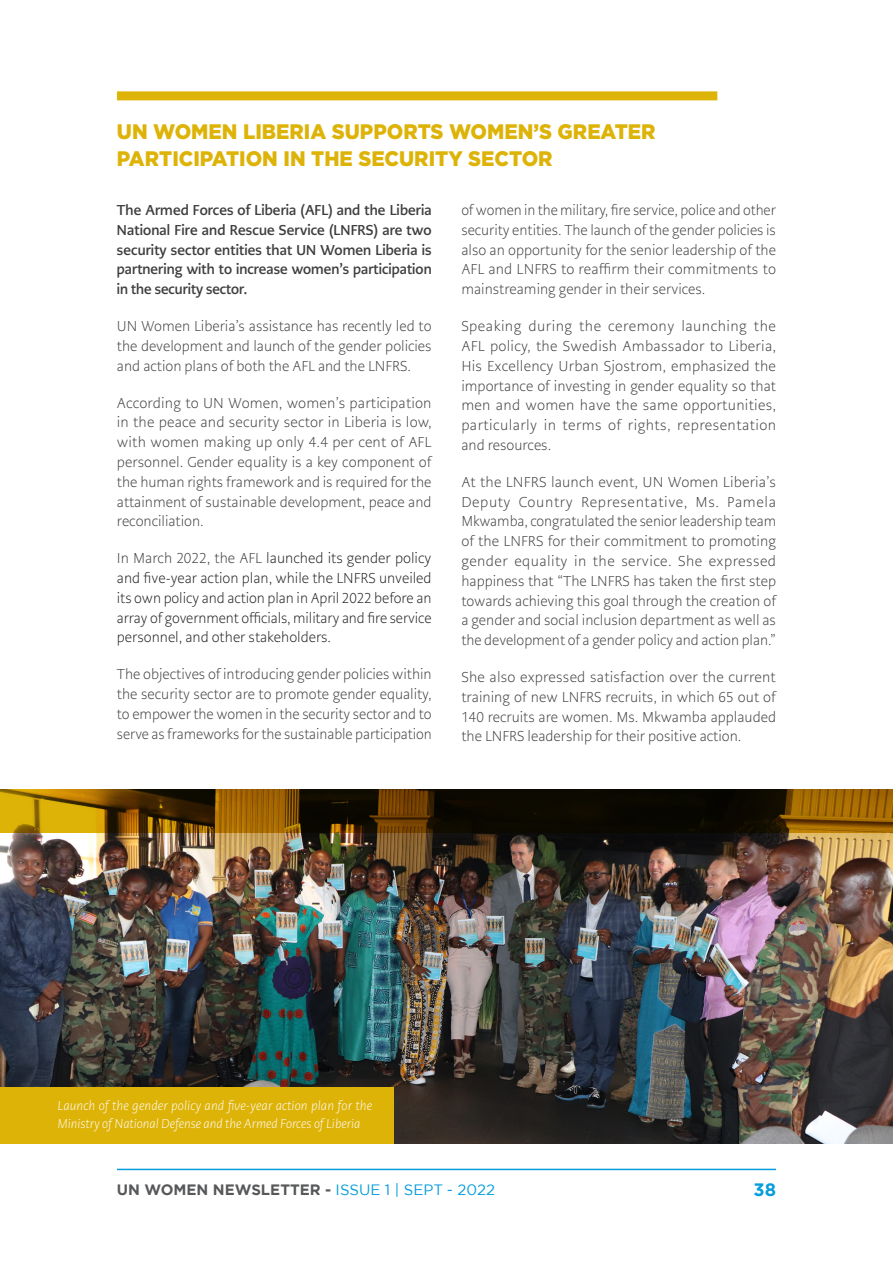
<style>
.page{position:relative;width:893px;height:1263px;background:#fff}
.page>*{position:absolute;margin:0;border:0;box-sizing:border-box;transform-origin:0 0}
.h2_women_peace_secur{font:900 21px/27px "Gotham";color:#deb308;scale:.95 1}
.t1{font:700 18px "Gotham";color:#069ddc}
.t2{font:700 15px "Gotham";color:#57585a}
.text_normal{font:300 14.25px/19.8px "PMN Caecilia Sans Text";color:#3e3e3f;text-align:justify}
.text_normal-2{font:300 14.25px/19.8px "PMN Caecilia Sans Text";color:#3e3e3f;text-align:justify;scale:.95 1}
.text_normal-3{font:300 14.25px/19.8px "PMN Caecilia Sans Text";color:#3e3e3f;text-align:justify;scale:.93 1}
.text_normal-4{font:300 14.25px/19.8px "PMN Caecilia Sans Text";color:#1e1e1e;text-align:justify;scale:.96 1}
.text_normal_first_pa{font:700 14.25px/19.8px "PMN Caecilia Sans Head";letter-spacing:.005em;color:#3e3e3f;text-align:justify;scale:.96 1}
.picture_caption{font:italic 300 12.75px/18px "PMN Caecilia Sans Text";color:#fff}
.s1{color:#3e3e3f}
.s2{font-weight:400;color:#069ddc}
</style>
<div class="page">
<hr style="left:117px;top:1169px;width:659px;height:1px;background:#069ddc">
<div style="left:117px;top:91px;width:600px;height:9px;background:#deb308"></div>
<img style="left:0;top:833px;width:893px;height:311px">
<div style="left:0;top:1087px;width:393px;height:57px;background:#deb308"></div>
<svg style="left:0;top:789px;width:893px;height:44px"></svg>
<p class="h2_women_peace_secur" style="left:117px;top:117px;width:568px">UN WOMEN LIBERIA SUPPORTS WOMEN’S GREATER<br>PARTICIPATION IN THE SECURITY SECTOR</p>
<p class="text_normal_first_pa" style="left:117px;top:200px;width:329px">The Armed Forces of Liberia (AFL) and the Liberia National Fire and Rescue Service (LNFRS) are two security sector entities that UN Women Liberia is partnering with to increase women’s participation in the security sector.</p>
<p class="text_normal-2" style="left:117px;top:316px;width:333px">UN Women Liberia’s assistance has recently led to the development and launch of the gender policies and action plans of both the AFL and the LNFRS.</p>
<p class="text_normal" style="left:117px;top:393px;width:316px">According to UN Women, women’s participation in the peace and security sector in Liberia is low, with women making up only 4.4 per cent of AFL personnel. Gender equality is a key component of the human rights framework and is required for the attainment of sustainable development, peace and reconciliation.</p>
<p class="text_normal-4" style="left:117px;top:548px;width:329px"><span class="s1">In March 2022, the AFL</span> launched its gender policy and five-year action plan, while the LNFRS unveiled its own policy and action plan in April 2022 before an array of government officials, military and fire service personnel, and other stakeholders.</p>
<p class="text_normal-2" style="left:117px;top:664px;width:333px">The objectives of introducing gender policies within the security sector are to promote gender equality, to empower the women in the security sector and to serve as frameworks for the sustainable participation</p>
<p class="text_normal-3" style="left:461px;top:200px;width:340px">of women in the military, fire service, police and other security entities. The launch of the gender policies is also an opportunity for the senior leadership of the AFL and LNFRS to reaffirm their commitments to mainstreaming gender in their services.</p>
<p class="text_normal" style="left:461px;top:316px;width:316px">Speaking during the ceremony launching the AFL policy, the Swedish Ambassador to Liberia, His Excellency Urban Sjostrom, emphasized the importance of investing in gender equality so that men and women have the same opportunities, particularly in terms of rights, representation and resources.</p>
<p class="text_normal" style="left:461px;top:472px;width:316px">At the LNFRS launch event, UN Women Liberia’s Deputy Country Representative, Ms. Pamela Mkwamba, congratulated the senior leadership team of the LNFRS for their commitment to promoting gender equality in the service. She expressed happiness that “The LNFRS has taken the first step towards achieving this goal through the creation of a gender and social inclusion department as well as the development of a gender policy and action plan.”</p>
<p class="text_normal" style="left:461px;top:667px;width:316px">She also expressed satisfaction over the current training of new LNFRS recruits, in which 65 out of 140 recruits are women. Ms. Mkwamba applauded the LNFRS leadership for their positive action.</p>
<p class="picture_caption" style="left:57px;top:1096px;width:316px">Launch of the gender policy and five-year action plan for the<br>Ministry of National Defense and the Armed Forces of Liberia</p>
<p class="t2" style="left:117px;top:1180px;width:380px">UN WOMEN NEWSLETTER - <span class="s2">ISSUE 1 | SEPT - 2022</span></p>
<p class="t1" style="left:753px;top:1179px;width:24px">38</p>
</div>
